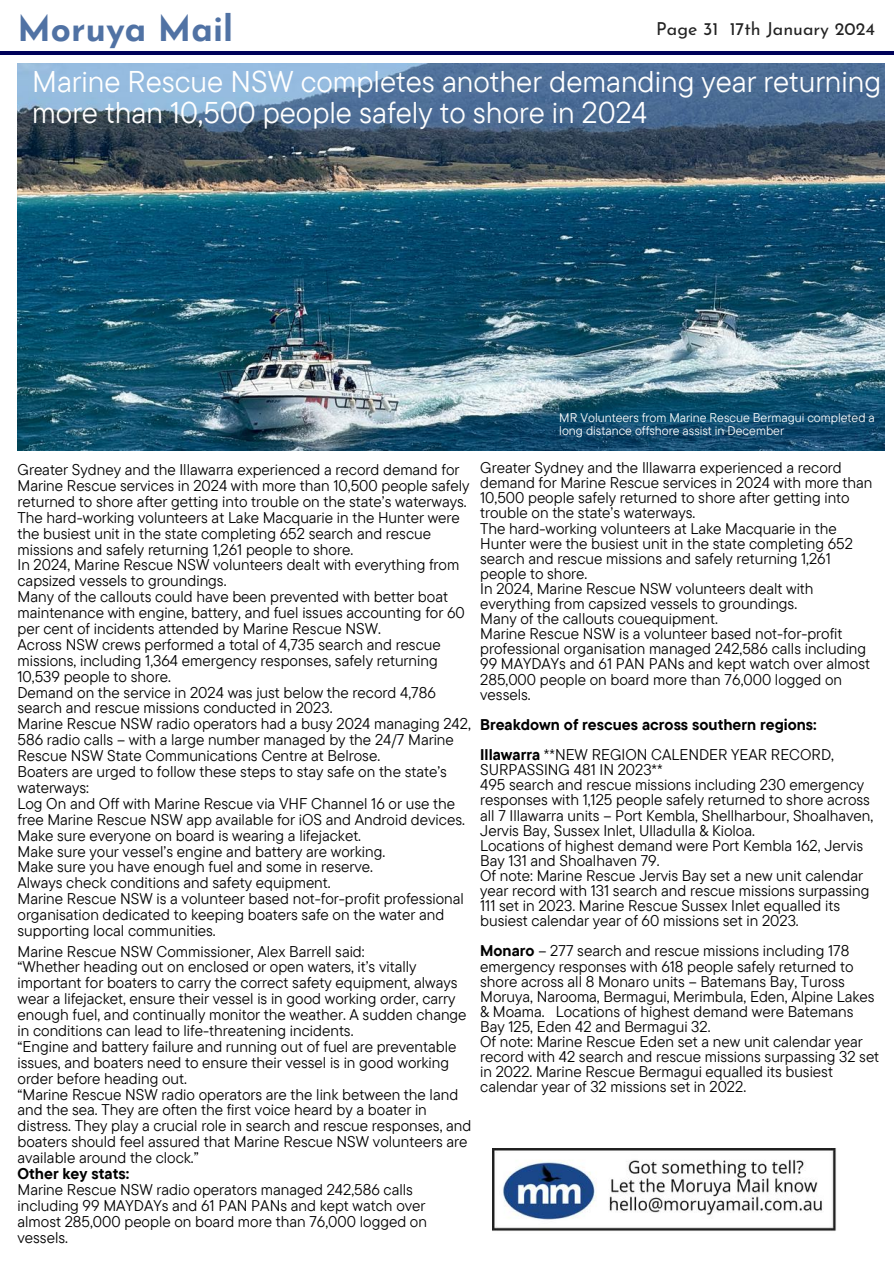
<style>
.page{position:relative;width:894px;height:1264px;background:#fff}
.page>*{position:absolute;margin:0;border:0;box-sizing:border-box;transform-origin:0 0}
.t1{font:700 35.25px "Josefin Sans";color:#5072a4}
.t2{font:30px/30.9px "TT Commons Pro";color:#fff}
.t3{font:17.85px "Josefin Sans";color:#222}
.t4{font:15.45px/15.9px "TT Commons Pro";color:#000}
.t5{font:700 15.45px/30.2px "TT Commons Pro";color:#000}
.t6{font:12.6px/12.8px "TT Commons Pro";color:#fff}
.s1{font-weight:400}
.s2{font-weight:700}
</style>
<div class="page">
<hr style="left:0;top:52px;width:893px;height:2px;background:#000259">
<img style="left:492px;top:1148px;width:344px;height:83px">
<img style="left:17px;top:63px;width:867px;height:387px">
<h1 class="t1" style="left:17px;top:14px;width:217px">Moruya Mail</h1>
<p class="t3" style="left:656px;top:22px;width:220px">Page 31 17th January 2024</p>
<h2 class="t2" style="left:32px;top:65px;width:850px">Marine Rescue NSW completes another demanding year returning more than 10,500 people safely to shore in 2024</h2>
<p class="t4" style="left:17px;top:461px;width:455px">Greater Sydney and the Illawarra experienced a record demand for Marine Rescue services in 2024 with more than 10,500 people safely returned to shore after getting into trouble on the state’s waterways.<br>The hard-working volunteers at Lake Macquarie in the Hunter were the busiest unit in the state completing 652 search and rescue missions and safely returning 1,261 people to shore.<br>In 2024, Marine Rescue NSW volunteers dealt with everything from capsized vessels to groundings.<br>Many of the callouts could have been prevented with better boat maintenance with engine, battery, and fuel issues accounting for 60 per cent of incidents attended by Marine Rescue NSW.<br>Across NSW crews performed a total of 4,735 search and rescue missions, including 1,364 emergency responses, safely returning 10,539 people to shore.<br>Demand on the service in 2024 was just below the record 4,786 search and rescue missions conducted in 2023.<br>Marine Rescue NSW radio operators had a busy 2024 managing 242, 586 radio calls – with a large number managed by the 24/7 Marine Rescue NSW State Communications Centre at Belrose.<br>Boaters are urged to follow these steps to stay safe on the state’s waterways:<br>Log On and Off with Marine Rescue via VHF Channel 16 or use the free Marine Rescue NSW app available for iOS and Android devices.<br>Make sure everyone on board is wearing a lifejacket.<br>Make sure your vessel’s engine and battery are working.<br>Make sure you have enough fuel and some in reserve.<br>Always check conditions and safety equipment.<br>Marine Rescue NSW is a volunteer based not-for-profit professional organisation dedicated to keeping boaters safe on the water and supporting local communities.</p>
<p class="t4" style="left:17px;top:942px;width:455px">Marine Rescue NSW Commissioner, Alex Barrell said:<br>“Whether heading out on enclosed or open waters, it’s vitally important for boaters to carry the correct safety equipment, always wear a lifejacket, ensure their vessel is in good working order, carry enough fuel, and continually monitor the weather. A sudden change in conditions can lead to life-threatening incidents.<br>“Engine and battery failure and running out of fuel are preventable issues, and boaters need to ensure their vessel is in good working order before heading out.<br>“Marine Rescue NSW radio operators are the link between the land and the sea. They are often the first voice heard by a boater in distress. They play a crucial role in search and rescue responses, and boaters should feel assured that Marine Rescue NSW volunteers are available around the clock.”</p>
<p class="t5" style="left:17px;top:1158px;width:113px">Other key stats:</p>
<p class="t4" style="left:17px;top:1181px;width:411px">Marine Rescue NSW radio operators managed 242,586 calls including 99 MAYDAYs and 61 PAN PANs and kept watch over almost 285,000 people on board more than 76,000 logged on vessels.</p>
<p class="t6" style="left:559px;top:411px;width:317px">MR Volunteers from Marine Rescue Bermagui completed a long distance offshore assist in December</p>
<p class="t4" style="left:480px;top:459px;width:393px;line-height:15.1px">Greater Sydney and the Illawarra experienced a record demand for Marine Rescue services in 2024 with more than 10,500 people safely returned to shore after getting into trouble on the state’s waterways.<br>The hard-working volunteers at Lake Macquarie in the Hunter were the busiest unit in the state completing 652 search and rescue missions and safely returning 1,261 people to shore.<br>In 2024, Marine Rescue NSW volunteers dealt with everything from capsized vessels to groundings.<br>Many of the callouts couequipment.<br>Marine Rescue NSW is a volunteer based not-for-profit professional organisation managed 242,586 calls including 99 MAYDAYs and 61 PAN PANs and kept watch over almost 285,000 people on board more than 76,000 logged on vessels.</p>
<p class="t5" style="left:480px;top:709px;width:355px">Breakdown of rescues across southern regions:<br>Illawarra <span class="s1">**NEW REGION CALENDER YEAR RECORD,</span></p>
<p class="t4" style="left:480px;top:761px;width:394px;line-height:15.1px">SURPASSING 481 IN 2023**<br>495 search and rescue missions including 230 emergency responses with 1,125 people safely returned to shore across all 7 Illawarra units – Port Kembla, Shellharbour, Shoalhaven, Jervis Bay, Sussex Inlet, Ulladulla &amp; Kioloa.<br>Locations of highest demand were Port Kembla 162, Jervis Bay 131 and Shoalhaven 79.<br>Of note: Marine Rescue Jervis Bay set a new unit calendar year record with 131 search and rescue missions surpassing 111 set in 2023. Marine Rescue Sussex Inlet equalled its busiest calendar year of 60 missions set in 2023.</p>
<p class="t4" style="left:480px;top:943px;width:400px;line-height:15.1px"><span class="s2">Monaro</span> – 277 search and rescue missions including 178 emergency responses with 618 people safely returned to shore across all 8 Monaro units – Batemans Bay, Tuross Moruya, Narooma, Bermagui, Merimbula, Eden, Alpine Lakes &amp; Moama. Locations of highest demand were Batemans Bay 125, Eden 42 and Bermagui 32.<br>Of note: Marine Rescue Eden set a new unit calendar year record with 42 search and rescue missions surpassing 32 set in 2022. Marine Rescue Bermagui equalled its busiest calendar year of 32 missions set in 2022.</p>
</div>
